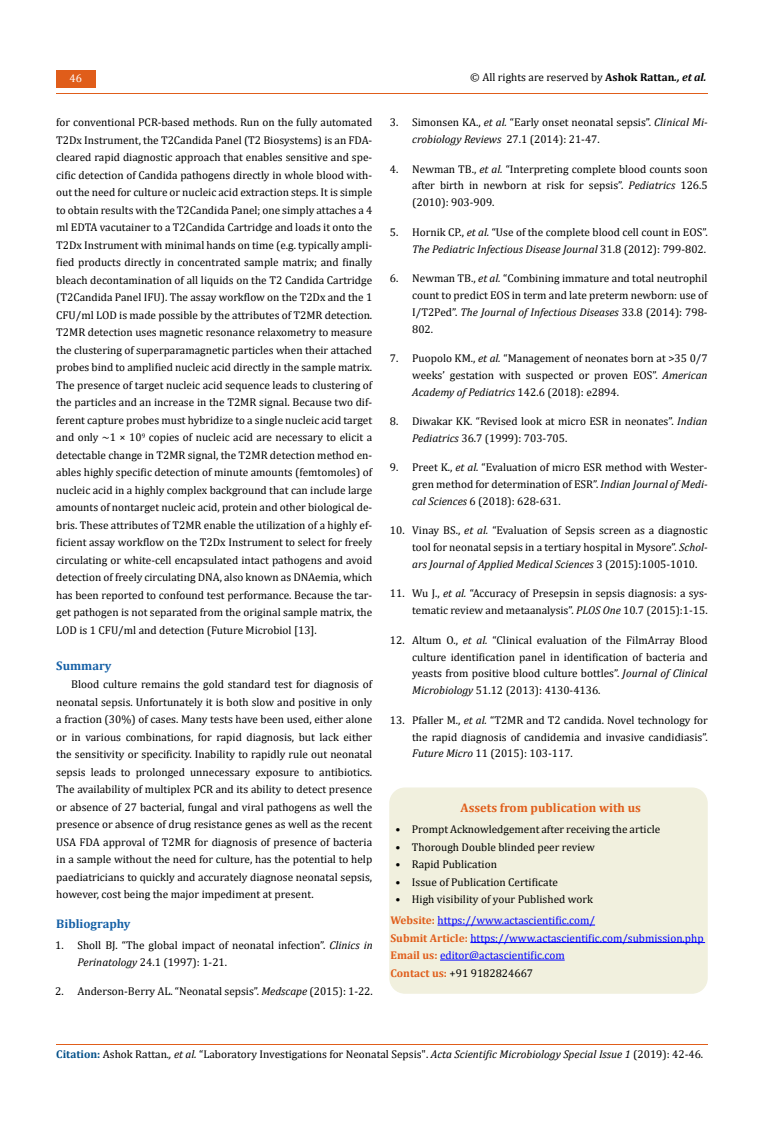
<style>
.page{position:relative;width:764px;height:1125px;background:#fff}
.page>*{position:absolute;margin:0;border:0;box-sizing:border-box;transform-origin:0 0}
.t1{font:700 12.5px "Cambria";color:#e05d1a}
.t2{font:700 12.5px "Cambria";color:#1560a6}
.t3{font:11.25px/17.5px "Cambria";color:#000;text-align:justify}
.t4{font:11.25px/17.5px "Cambria";color:#00f}
.t5{font:11.25px "Cambria";color:#fff}
.s1{font-weight:700}
.s2{font-weight:700;font-style:italic}
.s3{font-style:italic}
.s4{font-weight:700;color:#e05d1a}
.s5{color:#000}
.s6{font-weight:700;color:#035089}
</style>
<div class="page">
<hr style="left:56px;top:93px;width:651px;height:1px;background:#e05d1a">
<div style="left:56px;top:71px;width:39px;height:17px;background:#e05d1a"></div>
<div style="left:390px;top:788px;width:317px;height:205px;background:#f1f0de;border-radius:15px"></div>
<div style="left:389px;top:788px;width:318px;height:206px;border:1px solid #f1f0de;border-radius:15px"></div>
<hr style="left:437px;top:925px;width:158px;height:1px;background:#00f">
<hr style="left:470px;top:942px;width:235px;height:1px;background:#00f">
<hr style="left:440px;top:960px;width:125px;height:1px;background:#00f">
<hr style="left:56px;top:1044px;width:651px;height:1px;background:#e05d1a">
<p class="t5" style="left:70px;top:71px;width:14px">46</p>
<p class="t3" style="left:470px;top:69px;width:238px">© All rights are reserved by <span class="s1">Ashok Rattan</span><span class="s2">., et al.</span></p>
<p class="t3" style="left:56px;top:114px;width:317px">for conventional PCR-based methods. Run on the fully automated T2Dx Instrument, the T2Candida Panel (T2 Biosystems) is an FDA&shy;cleared rapid diagnostic approach that enables sensitive and spe&shy;cific detection of Candida pathogens directly in whole blood with&shy;out the need for culture or nucleic acid extraction steps. It is simple to obtain results with the T2Candida Panel; one simply attaches a 4 ml EDTA vacutainer to a T2Candida Cartridge and loads it onto the T2Dx Instrument with minimal hands on time (e.g. typically ampli&shy;fied products directly in concentrated sample matrix; and finally bleach decontamination of all liquids on the T2 Candida Cartridge (T2Candida Panel IFU). The assay workflow on the T2Dx and the 1<br>CFU/ml LOD is made possible by the attributes of T2MR detection.<br>T2MR detection uses magnetic resonance relaxometry to measure the clustering of superparamagnetic particles when their attached probes bind to amplified nucleic acid directly in the sample matrix.<br>The presence of target nucleic acid sequence leads to clustering of the particles and an increase in the T2MR signal. Because two dif&shy;ferent capture probes must hybridize to a single nucleic acid target and only ∼1 × 10<sup>9</sup> copies of nucleic acid are necessary to elicit a detectable change in T2MR signal, the T2MR detection method en&shy;ables highly specific detection of minute amounts (femtomoles) of nucleic acid in a highly complex background that can include large amounts of nontarget nucleic acid, protein and other biological de&shy;bris. These attributes of T2MR enable the utilization of a highly ef&shy;ficient assay workflow on the T2Dx Instrument to select for freely circulating or white-cell encapsulated intact pathogens and avoid detection of freely circulating DNA, also known as DNAemia, which has been reported to confound test performance. Because the tar&shy;get pathogen is not separated from the original sample matrix, the LOD is 1 CFU/ml and detection (Future Microbiol [13].</p>
<p class="t3" style="left:412px;top:114px;width:297px;line-height:16.9px;text-indent:-22px">3. Simonsen KA., <span class="s3">et al.</span> “Early onset neonatal sepsis”. <span class="s3">Clinical Mi&shy;crobiology Reviews</span> 27.1 (2014): 21-47.</p>
<p class="t3" style="left:412px;top:160px;width:297px;line-height:16.9px;text-indent:-22px">4. Newman TB., <span class="s3">et al.</span> “Interpreting complete blood counts soon after birth in newborn at risk for sepsis”. <span class="s3">Pediatrics</span> 126.5 (2010): 903-909.</p>
<p class="t3" style="left:390px;top:223px;width:319px;line-height:16.9px;text-align:right">5. Hornik CP., <span class="s3">et al.</span> “Use of the complete blood cell count in EOS”.<br><span class="s3">The Pediatric Infectious Disease Journal</span> 31.8 (2012): 799-802.</p>
<p class="t3" style="left:412px;top:270px;width:297px;line-height:16.9px;text-indent:-22px">6. Newman TB., <span class="s3">et al.</span> “Combining immature and total neutrophil count to predict EOS in term and late preterm newborn: use of I/T2Ped”. <span class="s3">The Journal of Infectious Diseases</span> 33.8 (2014): 798- 802.</p>
<p class="t3" style="left:412px;top:350px;width:297px;line-height:16.9px;text-indent:-22px">7. Puopolo KM., <span class="s3">et al.</span> “Management of neonates born at &gt;35 0/7 weeks’ gestation with suspected or proven EOS”. <span class="s3">American Academy of Pediatrics</span> 142.6 (2018): e2894.</p>
<p class="t3" style="left:412px;top:413px;width:297px;line-height:16.9px;text-indent:-22px">8. Diwakar KK. “Revised look at micro ESR in neonates”. <span class="s3">Indian<br>Pediatrics</span> 36.7 (1999): 703-705.</p>
<p class="t3" style="left:412px;top:459px;width:297px;line-height:16.9px;text-indent:-22px">9. Preet K., <span class="s3">et al.</span> “Evaluation of micro ESR method with Wester&shy;gren method for determination of ESR”. <span class="s3">Indian Journal of Medi&shy;cal Sciences</span> 6 (2018): 628-631.</p>
<p class="t3" style="left:412px;top:522px;width:297px;line-height:16.9px;text-indent:-22px">10. Vinay BS., <span class="s3">et al.</span> “Evaluation of Sepsis screen as a diagnostic tool for neonatal sepsis in a tertiary hospital in Mysore”. <span class="s3">Schol&shy;ars Journal of Applied Medical Sciences</span> 3 (2015):1005-1010.</p>
<p class="t3" style="left:390px;top:585px;width:319px;line-height:16.9px;text-align:right">11. Wu J., <span class="s3">et al.</span> “Accuracy of Presepsin in sepsis diagnosis: a sys&shy;tematic review and metaanalysis”. <span class="s3">PLOS One</span> 10.7 (2015):1-15.</p>
<p class="t3" style="left:412px;top:631px;width:297px;line-height:16.9px;text-indent:-22px">12. Altum O., <span class="s3">et al.</span> “Clinical evaluation of the FilmArray Blood culture identification panel in identification of bacteria and yeasts from positive blood culture bottles”. <span class="s3">Journal of Clinical Microbiology</span> 51.12 (2013): 4130-4136.</p>
<p class="t3" style="left:412px;top:711px;width:297px;line-height:16.9px;text-indent:-22px">13. Pfaller M., <span class="s3">et al.</span> “T2MR and T2 candida. Novel technology for the rapid diagnosis of candidemia and invasive candidiasis”.<br><span class="s3">Future Micro</span> 11 (2015): 103-117.</p>
<p class="t2" style="left:56px;top:657px;width:57px">Summary</p>
<p class="t3" style="left:56px;top:676px;width:317px;text-indent:15px">Blood culture remains the gold standard test for diagnosis of neonatal sepsis. Unfortunately it is both slow and positive in only a fraction (30%) of cases. Many tests have been used, either alone or in various combinations, for rapid diagnosis, but lack either the sensitivity or specificity. Inability to rapidly rule out neonatal sepsis leads to prolonged unnecessary exposure to antibiotics.<br>The availability of multiplex PCR and its ability to detect presence or absence of 27 bacterial, fungal and viral pathogens as well the presence or absence of drug resistance genes as well as the recent USA FDA approval of T2MR for diagnosis of presence of bacteria in a sample without the need for culture, has the potential to help paediatricians to quickly and accurately diagnose neonatal sepsis, however, cost being the major impediment at present.</p>
<p class="t1" style="left:460px;top:799px;width:182px">Assets from publication with us</p>
<p class="t3" style="left:396px;top:820px;width:266px">• Prompt Acknowledgement after receiving the article</p>
<p class="t3" style="left:396px;top:838px;width:201px">• Thorough Double blinded peer review</p>
<p class="t3" style="left:396px;top:855px;width:103px">• Rapid Publication</p>
<p class="t3" style="left:396px;top:873px;width:164px">• Issue of Publication Certificate</p>
<p class="t3" style="left:396px;top:890px;width:199px">• High visibility of your Published work</p>
<p class="t2" style="left:56px;top:915px;width:76px">Bibliography</p>
<p class="t3" style="left:77px;top:937px;width:297px;line-height:16.9px;text-indent:-22px">1. Sholl BJ. “The global impact of neonatal infection”. <span class="s3">Clinics in<br>Perinatology</span> 24.1 (1997): 1-21.</p>
<p class="t3" style="left:55px;top:983px;width:319px">2. Anderson-Berry AL. “Neonatal sepsis”. <span class="s3">Medscape</span> (2015): 1-22.</p>
<p class="t4" style="left:390px;top:912px;width:315px"><span class="s4">Website:</span> https://www.actascientific.com/<br><span class="s4">Submit Article:</span> https://www.actascientific.com/submission.php <span class="s4">Email us:</span> editor@actascientific.com<br><span class="s4">Contact us:</span> <span class="s5">+91 9182824667</span></p>
<p class="t3" style="left:56px;top:1045px;width:648px"><span class="s6">Citation:</span> Ashok Rattan<span class="s3">., et al.</span> “Laboratory Investigations for Neonatal Sepsis". <span class="s3">Acta Scientific Microbiology Special Issue 1</span> (2019): 42-46.</p>
</div>
